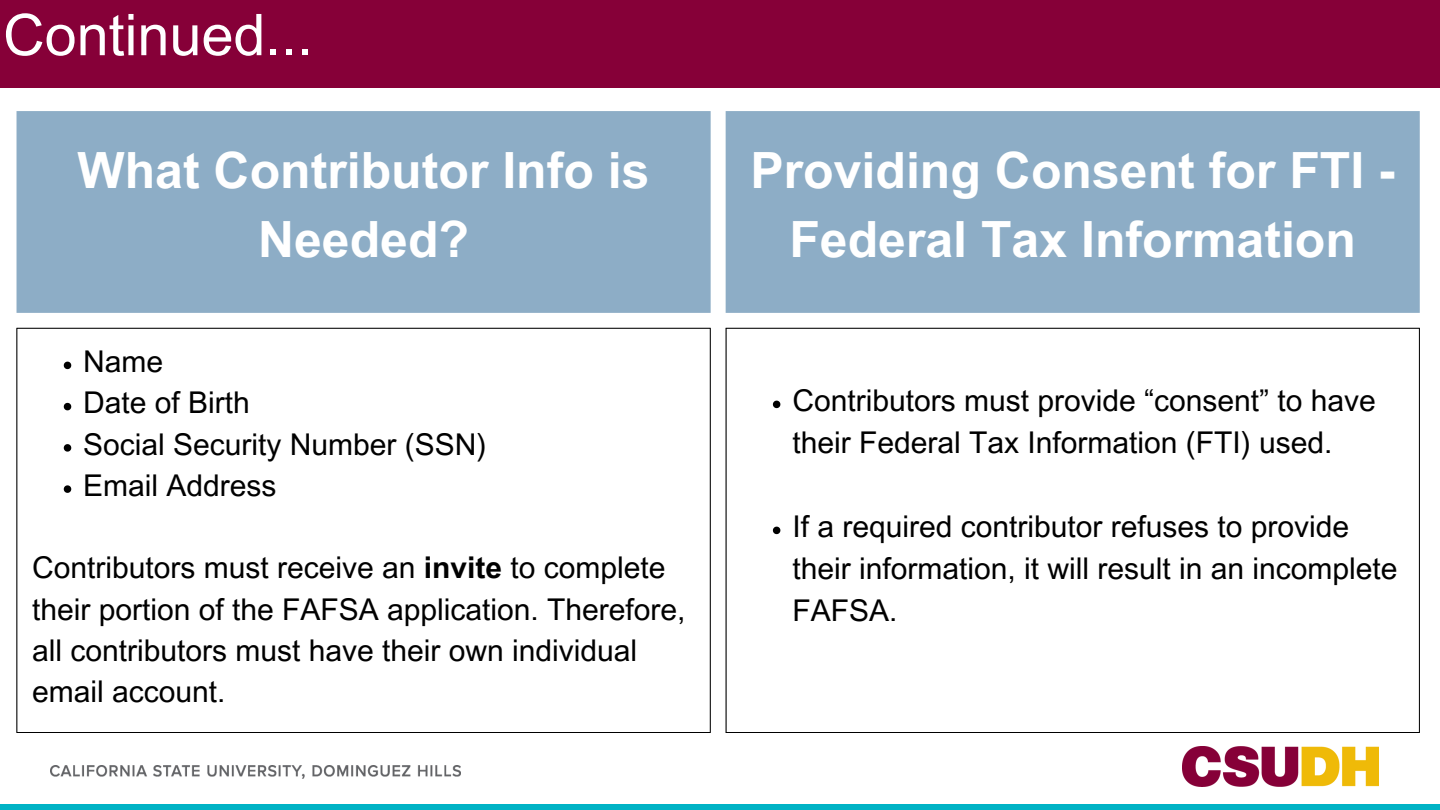
<style>
.page{position:relative;width:1440px;height:810px;background:#fff}
.page>*{position:absolute;margin:0;border:0;box-sizing:border-box;transform-origin:0 0}
.t1{font:57.6px "Arial MT Pro";color:#fff}
.t2{font:700 50px/69.8px "Arial MT Pro";color:#fff;text-align:center}
.t3{font:30px/41.2px "Arial MT Pro";color:#000}
.s1{font-weight:700}
</style>
<div class="page">
<div style="left:0;top:804px;width:1440px;height:6px;background:#00b3c5"></div>
<img style="left:1183px;top:746px;width:196px;height:41px">
<img style="left:50px;top:765px;width:411px;height:13px">
<div style="left:0;top:0;width:1440px;height:88px;background:#860038"></div>
<div style="left:17px;top:111px;width:1403px;height:202px;background:#8dadc6"></div>
<svg style="left:64px;top:362px;width:7px;height:7px"></svg>
<svg style="left:64px;top:403px;width:7px;height:7px"></svg>
<svg style="left:64px;top:444px;width:7px;height:8px"></svg>
<svg style="left:64px;top:485px;width:7px;height:8px"></svg>
<svg style="left:773px;top:401px;width:7px;height:7px"></svg>
<svg style="left:773px;top:527px;width:7px;height:7px"></svg>
<hr style="left:17px;top:329px;width:1px;height:403px;background:#000">
<hr style="left:710px;top:329px;width:1px;height:403px;background:#000">
<hr style="left:17px;top:328px;width:694px;height:1px;background:#000">
<hr style="left:17px;top:732px;width:694px;height:1px;background:#000">
<hr style="left:726px;top:329px;width:1px;height:403px;background:#000">
<hr style="left:1419px;top:329px;width:1px;height:403px;background:#000">
<hr style="left:726px;top:328px;width:694px;height:1px;background:#000">
<hr style="left:726px;top:732px;width:694px;height:1px;background:#000">
<p class="t1" style="left:3px;top:13px;width:312px">Continued...</p>
<p class="t2" style="left:78px;top:141px;width:574px">What Contributor Info is<br>Needed?</p>
<p class="t2" style="left:751px;top:141px;width:646px">Providing Consent for FTI -<br>Federal Tax Information</p>
<p class="t3" style="left:83px;top:345px;width:81px">Name</p>
<p class="t3" style="left:83px;top:386px;width:168px">Date of Birth</p>
<p class="t3" style="left:83px;top:427px;width:405px">Social Security Number (SSN)</p>
<p class="t3" style="left:83px;top:468px;width:195px">Email Address</p>
<p class="t3" style="left:32px;top:551px;width:655px">Contributors must receive an <span class="s1">invite</span> to complete their portion of the FAFSA application. Therefore, all contributors must have their own individual email account.</p>
<p class="t3" style="left:792px;top:383px;width:585px;line-height:42px">Contributors must provide “consent” to have their Federal Tax Information (FTI) used.</p>
<p class="t3" style="left:792px;top:509px;width:607px;line-height:42px">If a required contributor refuses to provide their information, it will result in an incomplete<br>FAFSA.</p>
</div>
